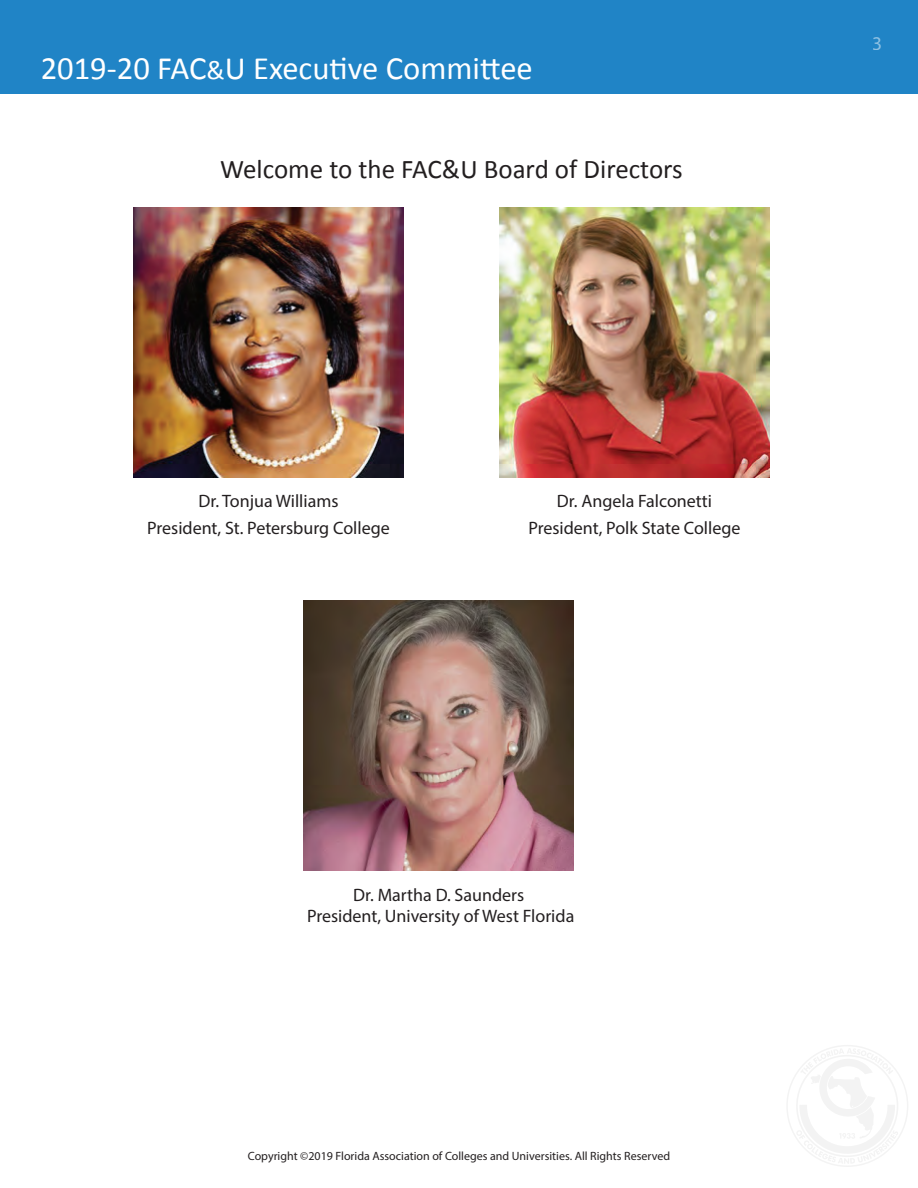
<style>
.page{position:relative;width:918px;height:1188px;background:#fff}
.page>*{position:absolute;margin:0;border:0;box-sizing:border-box;transform-origin:0 0}
.t1{font:32.7px "Calibri";color:#fff}
.t2{font:27px "Calibri";color:#231f20}
.t3{font:600 19.5px "Myriad Pro";color:#fff}
.t4{font:600 18px/26.2px "Myriad Pro";color:#231f20;text-align:center}
.t5{font:18px/21.6px "Myriad Pro";color:#231f20;text-align:center}
.t6{font:12px "Myriad Pro";color:#231f20}
.s1{font-size:27px}
</style>
<div class="page">
<div style="left:0;top:0;width:918px;height:94px;background:#2084c6"></div>
<img style="left:500px;top:208px;width:270px;height:269px">
<img style="left:134px;top:208px;width:270px;height:269px">
<img style="left:304px;top:601px;width:270px;height:270px">
<svg style="left:787px;top:1045px;width:121px;height:122px"></svg>
<h1 class="t1" style="left:41px;top:48px;width:494px">2019-20 FAC<span class="s1">&amp;</span>U Executive Committee</h1>
<h2 class="t2" style="left:220px;top:152px;width:464px">Welcome to the FAC&amp;U Board of Directors</h2>
<p class="t4" style="left:147px;top:488px;width:244px">Dr. Tonjua Williams<br>President, St. Petersburg College</p>
<p class="t4" style="left:528px;top:488px;width:214px">Dr. Angela Falconetti<br>President, Polk State College</p>
<p class="t3" style="left:873px;top:31px;width:12px">3</p>
<p class="t5" style="left:307px;top:884px;width:269px">Dr. Martha D. Saunders<br>President, University of West Florida</p>
<p class="t6" style="left:248px;top:1148px;width:424px">Copyright ©2019 Florida Association of Colleges and Universities. All Rights Reserved</p>
</div>
